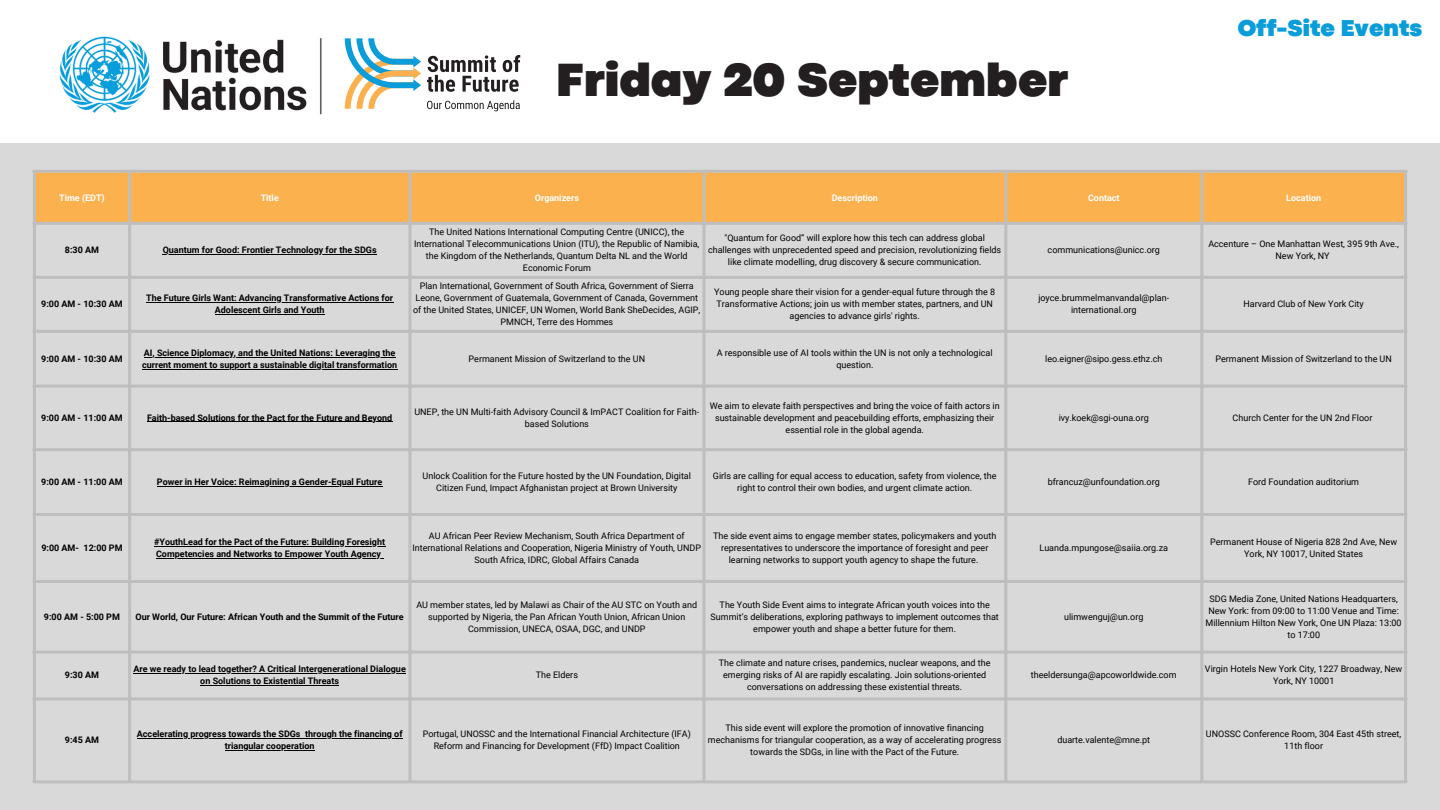
<style>
.page{position:relative;width:1440px;height:810px;background:#fff}
.page>*{position:absolute;margin:0;border:0;box-sizing:border-box;transform-origin:0 0}
.t1{font:900 48.6px "Codec Pro";color:#231f20}
.t2{font:900 24px "Codec Pro";color:#0a9dd9}
.t3{font:9px/12px "Roboto";color:#000;text-align:center}
.t4{font:700 9px/12px "Roboto";color:#000;text-align:center}
.t5{font:700 9px "Roboto";color:#fff}
</style>
<div class="page">
<div style="left:0;top:81px;width:1440px;height:729px;background:#d9d9d9"></div>
<div style="left:0;top:0;width:1440px;height:142px;background:#fff"></div>
<div style="left:36px;top:173px;width:1368px;height:49px;background:#fbb14e"></div>
<svg style="left:131px;top:254px;width:277px;height:397px"></svg>
<hr style="left:163px;top:254px;width:214px;height:1px;background:#000">
<hr style="left:146px;top:302px;width:247px;height:1px;background:#000">
<hr style="left:215px;top:314px;width:110px;height:1px;background:#000">
<hr style="left:144px;top:357px;width:252px;height:1px;background:#000">
<hr style="left:142px;top:369px;width:255px;height:1px;background:#000">
<hr style="left:147px;top:421px;width:246px;height:1px;background:#000">
<hr style="left:157px;top:486px;width:226px;height:1px;background:#000">
<hr style="left:154px;top:546px;width:231px;height:1px;background:#000">
<hr style="left:156px;top:558px;width:225px;height:1px;background:#000">
<hr style="left:133px;top:673px;width:273px;height:1px;background:#000">
<hr style="left:200px;top:685px;width:139px;height:1px;background:#000">
<hr style="left:137px;top:738px;width:164px;height:1px;background:#000">
<hr style="left:305px;top:738px;width:98px;height:1px;background:#000">
<hr style="left:225px;top:750px;width:90px;height:1px;background:#000">
<hr style="left:33px;top:173px;width:3px;height:607px;background:#bebebe">
<hr style="left:128px;top:173px;width:3px;height:607px;background:#bebebe">
<hr style="left:408px;top:173px;width:3px;height:607px;background:#bebebe">
<hr style="left:702px;top:173px;width:3px;height:607px;background:#bebebe">
<hr style="left:1004px;top:173px;width:3px;height:607px;background:#bebebe">
<hr style="left:1200px;top:173px;width:3px;height:607px;background:#bebebe">
<hr style="left:1404px;top:173px;width:3px;height:607px;background:#bebebe">
<hr style="left:33px;top:170px;width:1374px;height:3px;background:#bebebe">
<hr style="left:33px;top:222px;width:1374px;height:3px;background:#bebebe">
<hr style="left:33px;top:276px;width:1374px;height:3px;background:#bebebe">
<hr style="left:33px;top:330px;width:1374px;height:3px;background:#bebebe">
<hr style="left:33px;top:385px;width:1374px;height:3px;background:#bebebe">
<hr style="left:33px;top:448px;width:1374px;height:3px;background:#bebebe">
<hr style="left:33px;top:513px;width:1374px;height:3px;background:#bebebe">
<hr style="left:33px;top:580px;width:1374px;height:3px;background:#bebebe">
<hr style="left:33px;top:651px;width:1374px;height:3px;background:#bebebe">
<hr style="left:33px;top:697px;width:1374px;height:3px;background:#bebebe">
<hr style="left:33px;top:780px;width:1374px;height:3px;background:#bebebe">
<svg style="left:427px;top:55px;width:93px;height:37px"></svg>
<svg style="left:427px;top:100px;width:93px;height:11px"></svg>
<svg style="left:345px;top:38px;width:76px;height:71px"></svg>
<img style="left:59px;top:36px;width:263px;height:79px">
<h1 class="t1" style="left:556px;top:63px;width:514px">Friday 20 September</h1>
<h2 class="t2" style="left:1238px;top:20px;width:186px">Off-Site Events</h2>
<p class="t5" style="left:59px;top:192px;width:47px">Time (EDT)</p>
<p class="t5" style="left:261px;top:192px;width:20px">Title</p>
<p class="t5" style="left:535px;top:192px;width:46px">Organizers</p>
<h1 class="t5" style="left:832px;top:192px;width:48px">Description</h1>
<p class="t5" style="left:1088px;top:192px;width:33px">Contact</p>
<p class="t5" style="left:1286px;top:192px;width:37px">Location</p>
<p class="t4" style="left:65px;top:244px;width:36px">8:30 AM</p>
<p class="t4" style="left:163px;top:244px;width:216px">Quantum for Good: Frontier Technology for the SDGs</p>
<p class="t4" style="left:41px;top:298px;width:83px">9:00 AM - 10:30 AM</p>
<p class="t4" style="left:146px;top:292px;width:248px">The Future Girls Want: Advancing Transformative Actions for<br>Adolescent Girls and Youth</p>
<p class="t4" style="left:41px;top:353px;width:83px">9:00 AM - 10:30 AM</p>
<p class="t4" style="left:144px;top:347px;width:253px">AI, Science Diplomacy, and the United Nations: Leveraging the</p>
<p class="t4" style="left:142px;top:359px;width:257px">current moment to support a sustainable digital transformation</p>
<p class="t3" style="left:414px;top:226px;width:287px">The United Nations International Computing Centre (UNICC), the International Telecommunications Union (ITU), the Republic of Namibia, the Kingdom of the Netherlands, Quantum Delta NL and the World Economic Forum</p>
<p class="t3" style="left:708px;top:232px;width:295px">"Quantum for Good” will explore how this tech can address global challenges with unprecedented speed and precision, revolutionizing fields like climate modelling, drug discovery &amp; secure communication.</p>
<p class="t3" style="left:1048px;top:244px;width:114px">communications@unicc.org</p>
<p class="t3" style="left:1208px;top:238px;width:192px">Accenture – One Manhattan West, 395 9th Ave.,<br>New York, NY</p>
<p class="t3" style="left:413px;top:280px;width:289px">Plan International, Government of South Africa, Government of Sierra Leone, Government of Guatemala, Government of Canada, Government of the United States, UNICEF, UN Women, World Bank SheDecides, AGIP, PMNCH, Terre des Hommes</p>
<p class="t3" style="left:714px;top:286px;width:283px">Young people share their vision for a gender-equal future through the 8<br>Transformative Actions; join us with member states, partners, and UN agencies to advance girls' rights.</p>
<p class="t3" style="left:1038px;top:292px;width:132px">joyce.brummelmanvandal@plan&shy;international.org</p>
<p class="t3" style="left:1243px;top:298px;width:122px">Harvard Club of New York City</p>
<p class="t3" style="left:469px;top:353px;width:178px">Permanent Mission of Switzerland to the UN</p>
<p class="t3" style="left:717px;top:347px;width:277px">A responsible use of AI tools within the UN is not only a technological question.</p>
<p class="t3" style="left:1045px;top:353px;width:119px">leo.eigner@sipo.gess.ethz.ch</p>
<p class="t3" style="left:1215px;top:353px;width:178px">Permanent Mission of Switzerland to the UN</p>
<p class="t4" style="left:41px;top:412px;width:83px">9:00 AM - 11:00 AM</p>
<p class="t4" style="left:147px;top:412px;width:247px">Faith-based Solutions for the Pact for the Future and Beyond</p>
<p class="t3" style="left:414px;top:406px;width:286px">UNEP, the UN Multi-faith Advisory Council &amp; ImPACT Coalition for Faith&shy;based Solutions</p>
<p class="t3" style="left:710px;top:400px;width:291px">We aim to elevate faith perspectives and bring the voice of faith actors in sustainable development and peacebuilding efforts, emphasizing their essential role in the global agenda.</p>
<p class="t3" style="left:1059px;top:412px;width:92px">ivy.koek@sgi-ouna.org</p>
<p class="t3" style="left:1233px;top:412px;width:141px">Church Center for the UN 2nd Floor</p>
<p class="t4" style="left:41px;top:476px;width:83px">9:00 AM - 11:00 AM</p>
<p class="t4" style="left:157px;top:476px;width:227px">Power in Her Voice: Reimagining a Gender-Equal Future</p>
<p class="t3" style="left:423px;top:470px;width:270px">Unlock Coalition for the Future hosted by the UN Foundation, Digital<br>Citizen Fund, Impact Afghanistan project at Brown University</p>
<p class="t3" style="left:713px;top:470px;width:285px">Girls are calling for equal access to education, safety from violence, the right to control their own bodies, and urgent climate action.</p>
<p class="t3" style="left:1048px;top:476px;width:114px">bfrancuz@unfoundation.org</p>
<p class="t3" style="left:1248px;top:476px;width:113px">Ford Foundation auditorium</p>
<p class="t4" style="left:41px;top:542px;width:83px">9:00 AM- 12:00 PM</p>
<p class="t4" style="left:154px;top:536px;width:232px">#YouthLead for the Pact of the Future: Building Foresight</p>
<p class="t4" style="left:156px;top:548px;width:227px">Competencies and Networks to Empower Youth Agency</p>
<p class="t3" style="left:412px;top:530px;width:290px">AU African Peer Review Mechanism, South Africa Department of<br>International Relations and Cooperation, Nigeria Ministry of Youth, UNDP<br>South Africa, IDRC, Global Affairs Canada</p>
<p class="t3" style="left:713px;top:530px;width:285px">The side event aims to engage member states, policymakers and youth representatives to underscore the importance of foresight and peer learning networks to support youth agency to shape the future.</p>
<p class="t4" style="left:44px;top:611px;width:78px">9:00 AM - 5:00 PM</p>
<p class="t4" style="left:136px;top:611px;width:270px">Our World, Our Future: African Youth and the Summit of the Future</p>
<p class="t3" style="left:416px;top:599px;width:282px">AU member states, led by Malawi as Chair of the AU STC on Youth and supported by Nigeria, the Pan African Youth Union, African Union<br>Commission, UNECA, OSAA, DGC, and UNDP</p>
<p class="t3" style="left:711px;top:599px;width:290px">The Youth Side Event aims to integrate African youth voices into the<br>Summit’s deliberations, exploring pathways to implement outcomes that empower youth and shape a better future for them.</p>
<p class="t4" style="left:65px;top:669px;width:36px">9:30 AM</p>
<p class="t4" style="left:133px;top:663px;width:274px">Are we ready to lead together? A Critical Intergenerational Dialogue on Solutions to Existential Threats</p>
<p class="t3" style="left:536px;top:669px;width:44px">The Elders</p>
<p class="t3" style="left:719px;top:657px;width:273px">The climate and nature crises, pandemics, nuclear weapons, and the emerging risks of AI are rapidly escalating. Join solutions-oriented conversations on addressing these existential threats.</p>
<p class="t4" style="left:65px;top:734px;width:36px">9:45 AM</p>
<p class="t4" style="left:137px;top:728px;width:165px">Accelerating progress towards the SDGs</p>
<p class="t4" style="left:305px;top:728px;width:99px">through the financing of</p>
<p class="t4" style="left:225px;top:740px;width:91px">triangular cooperation</p>
<p class="t3" style="left:423px;top:728px;width:270px">Portugal, UNOSSC and the International Financial Architecture (IFA)<br>Reform and Financing for Development (FfD) Impact Coalition</p>
<p class="t3" style="left:708px;top:722px;width:295px">This side event will explore the promotion of innovative financing mechanisms for triangular cooperation, as a way of accelerating progress towards the SDGs, in line with the Pact of the Future.</p>
<p class="t3" style="left:1040px;top:542px;width:130px">Luanda.mpungose@saiia.org.za</p>
<p class="t3" style="left:1210px;top:536px;width:188px">Permanent House of Nigeria 828 2nd Ave, New<br>York, NY 10017, United States</p>
<p class="t3" style="left:1064px;top:611px;width:81px">ulimwenguj@un.org</p>
<p class="t3" style="left:1206px;top:593px;width:198px">SDG Media Zone, United Nations Headquarters, New York: from 09:00 to 11:00 Venue and Time:<br>Millennium Hilton New York, One UN Plaza: 13:00 to 17:00</p>
<p class="t3" style="left:1031px;top:669px;width:147px">theeldersunga@apcoworldwide.com</p>
<p class="t3" style="left:1205px;top:663px;width:199px">Virgin Hotels New York City, 1227 Broadway, New<br>York, NY 10001</p>
<p class="t3" style="left:1057px;top:734px;width:94px">duarte.valente@mne.pt</p>
<p class="t3" style="left:1206px;top:728px;width:197px">UNOSSC Conference Room, 304 East 45th street,<br>11th floor</p>
</div>
